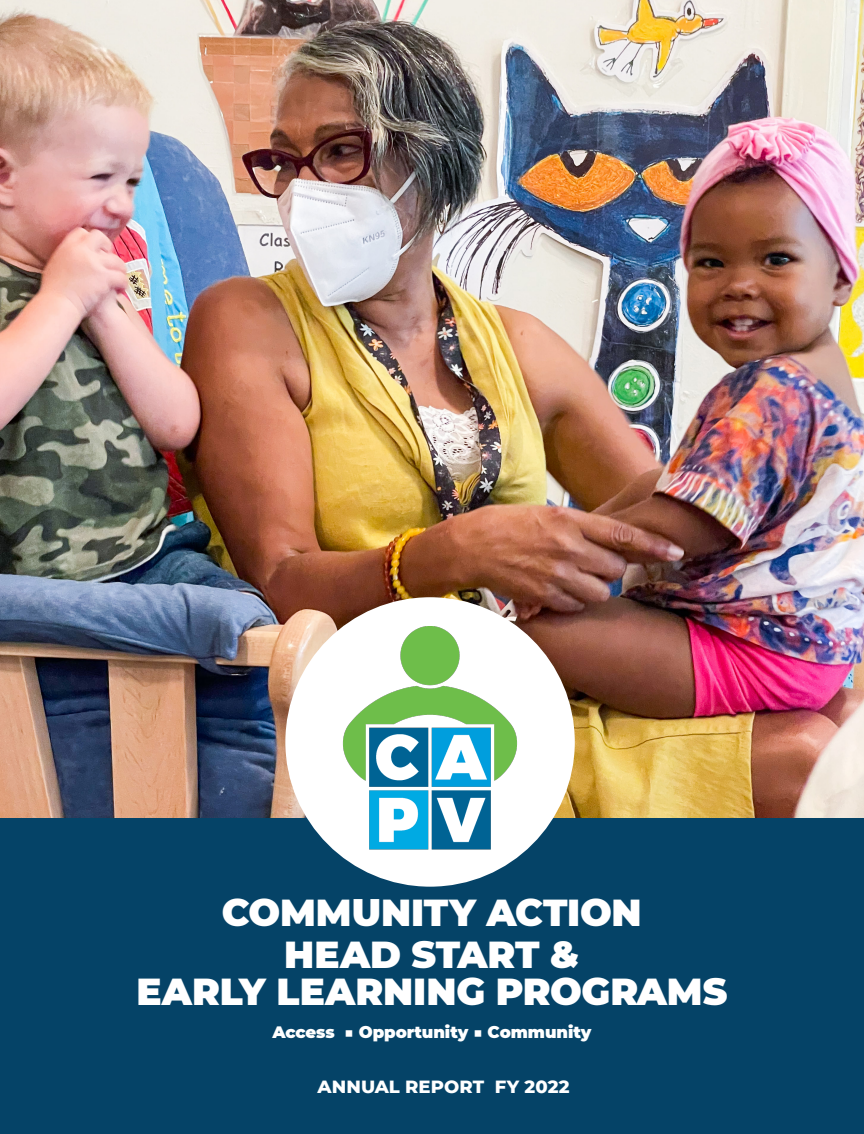
<style>
.page{position:relative;width:864px;height:1134px;background:#fff}
.page>*{position:absolute;margin:0;border:0;box-sizing:border-box;transform-origin:0 0}
.t1{font:900 37.5px "Montserrat";letter-spacing:-.005em;color:#fff}
.t2{font:800 18px "Montserrat";letter-spacing:.005em;color:#fff}
.t3{font:900 16.5px "Montserrat";letter-spacing:-.005em;color:#fff}
</style>
<div class="page">
<div style="left:0;top:818px;width:864px;height:316px;background:#054367"></div>
<img style="left:0;top:0;width:864px;height:818px">
<div style="left:285px;top:597px;width:290px;height:290px;background:#fff;border-radius:50%"></div>
<img style="left:76px;top:626px;width:708px;height:254px">
<p class="t1" style="left:222px;top:884px;width:421px">COMMUNITY ACTION</p>
<p class="t1" style="left:284px;top:926px;width:297px">HEAD START &amp;</p>
<p class="t1" style="left:136px;top:964px;width:592px">EARLY LEARNING PROGRAMS</p>
<p class="t3" style="left:272px;top:1020px;width:321px">Access ■ Opportunity ■ Community</p>
<p class="t2" style="left:318px;top:1074px;width:253px">ANNUAL REPORT FY 2022</p>
</div>
